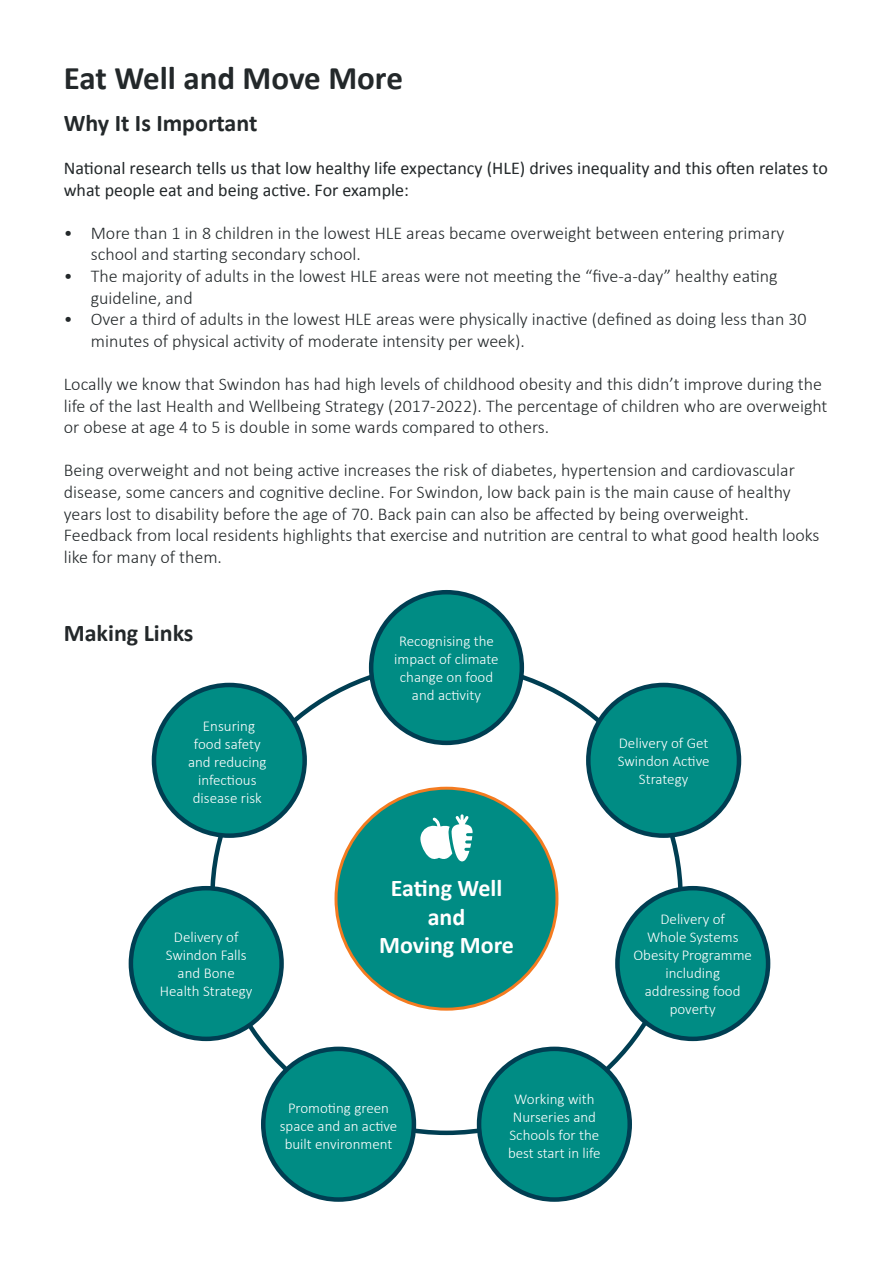
<style>
.page{position:relative;width:893px;height:1263px;background:#fff}
.page>*{position:absolute;margin:0;border:0;box-sizing:border-box;transform-origin:0 0}
.t1{font:700 33px "Calibri";color:#23282a}
.t2{font:700 24px "Calibri";color:#23282a}
.t3{font:700 24px/28.8px "Calibri";color:#fff;text-align:center}
.t4{font:300 18px/21.6px "Calibri";color:#23282a}
.t5{font:18px/21.6px "Calibri";color:#23282a}
.t6{font:300 15px/18px "Calibri";color:#fff;text-align:center}
</style>
<div class="page">
<div style="left:336px;top:788px;width:221px;height:221px;background:#008c84;border-radius:50%"></div>
<div style="left:371px;top:592px;width:151px;height:151px;background:#008c84;border-radius:50%"></div>
<div style="left:369px;top:590px;width:155px;height:155px;border:4px solid #003e52;border-radius:50%"></div>
<div style="left:154px;top:685px;width:151px;height:151px;background:#008c84;border-radius:50%"></div>
<div style="left:152px;top:683px;width:155px;height:155px;border:4px solid #003e52;border-radius:50%"></div>
<div style="left:588px;top:685px;width:151px;height:151px;background:#008c84;border-radius:50%"></div>
<div style="left:586px;top:683px;width:155px;height:155px;border:4px solid #003e52;border-radius:50%"></div>
<div style="left:131px;top:888px;width:151px;height:151px;background:#008c84;border-radius:50%"></div>
<div style="left:129px;top:886px;width:155px;height:155px;border:4px solid #003e52;border-radius:50%"></div>
<div style="left:617px;top:888px;width:151px;height:151px;background:#008c84;border-radius:50%"></div>
<div style="left:615px;top:886px;width:155px;height:155px;border:4px solid #003e52;border-radius:50%"></div>
<div style="left:263px;top:1049px;width:151px;height:150px;background:#008c84;border-radius:50%"></div>
<div style="left:261px;top:1046px;width:155px;height:156px;border:4px solid #003e52;border-radius:50%"></div>
<div style="left:479px;top:1049px;width:151px;height:150px;background:#008c84;border-radius:50%"></div>
<div style="left:477px;top:1046px;width:155px;height:156px;border:4px solid #003e52;border-radius:50%"></div>
<svg style="left:420px;top:814px;width:53px;height:48px"></svg>
<h1 class="t1" style="left:64px;top:56px;width:341px">Eat Well and Move More</h1>
<h2 class="t2" style="left:64px;top:107px;width:195px">Why It Is Important</h2>
<p class="t5" style="left:64px;top:157px;width:766px">National research tells us that low healthy life expectancy (HLE) drives inequality and this often relates to what people eat and being active. For example:</p>
<p class="t4" style="left:91px;top:222px;width:695px;text-indent:-27px">• More than 1 in 8 children in the lowest HLE areas became overweight between entering primary school and starting secondary school.</p>
<p class="t4" style="left:91px;top:265px;width:688px;text-indent:-27px">• The majority of adults in the lowest HLE areas were not meeting the “five-a-day” healthy eating guideline, and</p>
<p class="t4" style="left:91px;top:308px;width:717px;text-indent:-27px">• Over a third of adults in the lowest HLE areas were physically inactive (defined as doing less than 30 minutes of physical activity of moderate intensity per week).</p>
<p class="t4" style="left:64px;top:373px;width:765px">Locally we know that Swindon has had high levels of childhood obesity and this didn’t improve during the life of the last Health and Wellbeing Strategy (2017-2022). The percentage of children who are overweight or obese at age 4 to 5 is double in some wards compared to others.</p>
<p class="t4" style="left:64px;top:459px;width:757px">Being overweight and not being active increases the risk of diabetes, hypertension and cardiovascular disease, some cancers and cognitive decline. For Swindon, low back pain is the main cause of healthy years lost to disability before the age of 70. Back pain can also be affected by being overweight.<br>Feedback from local residents highlights that exercise and nutrition are central to what good health looks like for many of them.</p>
<h2 class="t2" style="left:64px;top:618px;width:131px">Making Links</h2>
<p class="t6" style="left:188px;top:717px;width:80px">Ensuring food safety and reducing infectious disease risk</p>
<p class="t6" style="left:160px;top:928px;width:94px">Delivery of<br>Swindon Falls and Bone<br>Health Strategy</p>
<p class="t6" style="left:394px;top:632px;width:106px">Recognising the impact of climate change on food and activity</p>
<h2 class="t3" style="left:379px;top:873px;width:136px">Eating Well and<br>Moving More</h2>
<p class="t6" style="left:618px;top:734px;width:93px">Delivery of Get<br>Swindon Active<br>Strategy</p>
<p class="t6" style="left:633px;top:910px;width:120px">Delivery of<br>Whole Systems<br>Obesity Programme including addressing food poverty</p>
<p class="t6" style="left:280px;top:1099px;width:119px">Promoting green space and an active built environment</p>
<p class="t6" style="left:508px;top:1090px;width:94px">Working with<br>Nurseries and<br>Schools for the best start in life</p>
</div>
